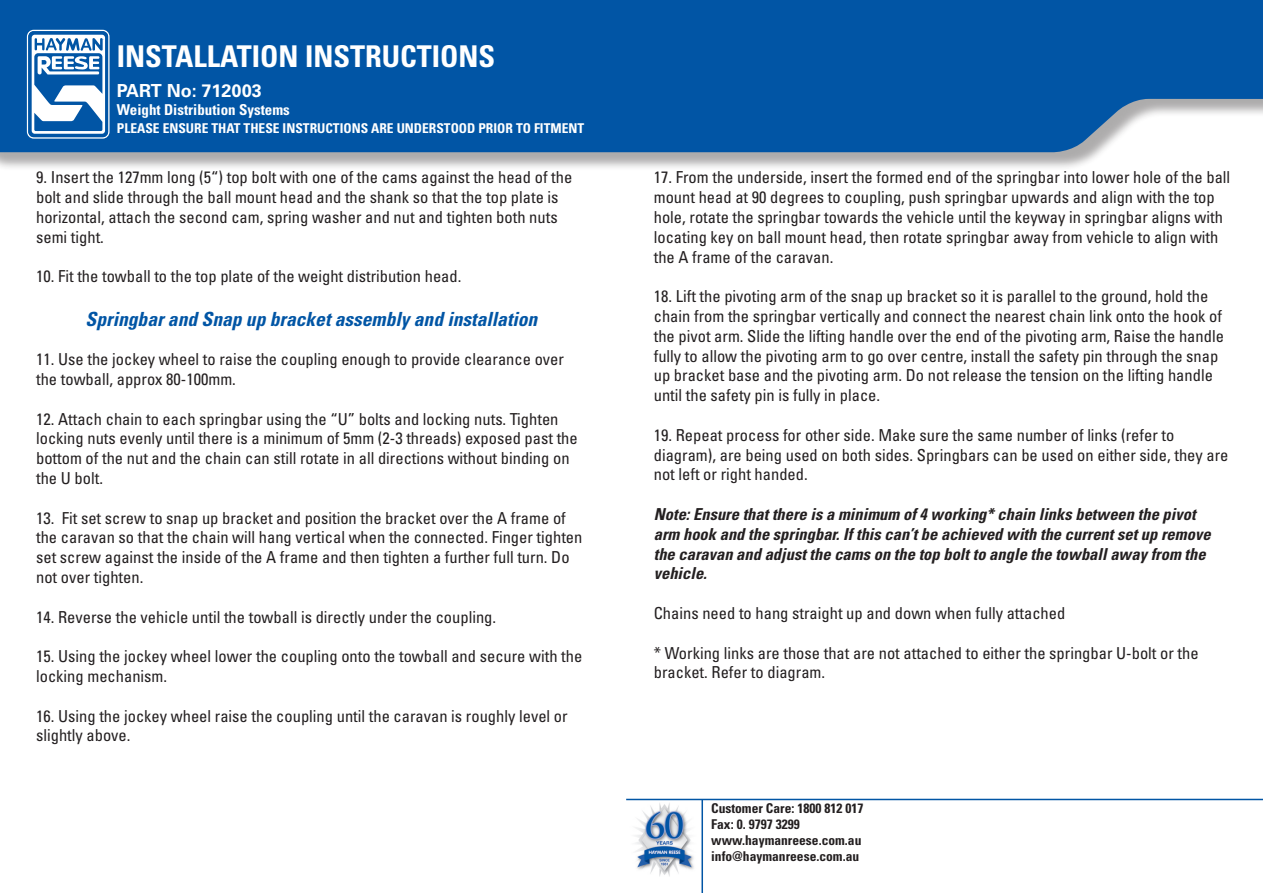
<style>
.page{position:relative;width:1263px;height:893px;background:#fff}
.page>*{position:absolute;margin:0;border:0;box-sizing:border-box;transform-origin:0 0}
.t1{font:700 condensed 30px "Univers LT Std";color:#fff}
.t2{font:italic 700 condensed 19.5px "Univers LT Std";color:#0155a5}
.t3{font:700 18px "Univers LT Std";color:#fff}
.t4{font:condensed 16.5px/19.8px "Univers LT Std";color:#231f20}
.t5{font:italic 700 condensed 16.5px/19.8px "Univers LT Std";color:#231f20}
.t6{font:700 condensed 15px "Univers LT Std";color:#fff}
.t7{font:700 condensed 13.5px/16.2px "Univers LT Std";color:#231f20}
.t8{font:700 condensed 13.5px "Univers LT Std";color:#fff}
</style>
<div class="page">
<img style="left:635px;top:803px;width:59px;height:73px">
<hr style="left:701px;top:799px;width:2px;height:94px;background:#0155a5">
<hr style="left:626px;top:799px;width:637px;height:1px;background:#0155a5">
<div style="left:0;top:2px;width:1263px;height:169px;background:#231f20;opacity:.37"></div>
<div style="left:0;top:0;width:1263px;height:152px;background:#0155a5"></div>
<svg style="left:27px;top:30px;width:83px;height:109px"></svg>
<div style="left:28px;top:31px;width:80px;height:106px;background:linear-gradient(to right,#0256a5,#0155a5);border-radius:5px"></div>
<div style="left:32px;top:35px;width:73px;height:99px;background:#fff;border-radius:3px"></div>
<svg style="left:34px;top:38px;width:69px;height:93px"></svg>
<h1 class="t1" style="left:117px;top:38px;width:380px">INSTALLATION INSTRUCTIONS</h1>
<p class="t3" style="left:117px;top:80px;width:146px">PART No: 712003</p>
<p class="t6" style="left:117px;top:101px;width:174px">Weight Distribution Systems</p>
<p class="t8" style="left:117px;top:120px;width:469px">PLEASE ENSURE THAT THESE INSTRUCTIONS ARE UNDERSTOOD PRIOR TO FITMENT</p>
<p class="t4" style="left:36px;top:167px;width:538px">9. Insert the 127mm long (5“) top bolt with one of the cams against the head of the bolt and slide through the ball mount head and the shank so that the top plate is horizontal, attach the second cam, spring washer and nut and tighten both nuts semi tight.</p>
<p class="t4" style="left:36px;top:266px;width:427px">10. Fit the towball to the top plate of the weight distribution head.</p>
<p class="t2" style="left:86px;top:307px;width:453px">Springbar and Snap up bracket assembly and installation</p>
<p class="t4" style="left:36px;top:349px;width:529px">11. Use the jockey wheel to raise the coupling enough to provide clearance over the towball, approx 80-100mm.</p>
<p class="t4" style="left:36px;top:408px;width:543px">12. Attach chain to each springbar using the “U” bolts and locking nuts. Tighten locking nuts evenly until there is a minimum of 5mm (2-3 threads) exposed past the bottom of the nut and the chain can still rotate in all directions without binding on the U bolt.</p>
<p class="t4" style="left:36px;top:507px;width:548px">13. Fit set screw to snap up bracket and position the bracket over the A frame of the caravan so that the chain will hang vertical when the connected. Finger tighten set screw against the inside of the A frame and then tighten a further full turn. Do not over tighten.</p>
<p class="t4" style="left:36px;top:606px;width:462px">14. Reverse the vehicle until the towball is directly under the coupling.</p>
<p class="t4" style="left:36px;top:646px;width:548px">15. Using the jockey wheel lower the coupling onto the towball and secure with the locking mechanism.</p>
<p class="t4" style="left:36px;top:705px;width:533px">16. Using the jockey wheel raise the coupling until the caravan is roughly level or slightly above.</p>
<p class="t4" style="left:654px;top:167px;width:578px">17. From the underside, insert the formed end of the springbar into lower hole of the ball mount head at 90 degrees to coupling, push springbar upwards and align with the top hole, rotate the springbar towards the vehicle until the keyway in springbar aligns with locating key on ball mount head, then rotate springbar away from vehicle to align with the A frame of the caravan.</p>
<p class="t4" style="left:654px;top:286px;width:572px">18. Lift the pivoting arm of the snap up bracket so it is parallel to the ground, hold the chain from the springbar vertically and connect the nearest chain link onto the hook of the pivot arm. Slide the lifting handle over the end of the pivoting arm, Raise the handle fully to allow the pivoting arm to go over centre, install the safety pin through the snap up bracket base and the pivoting arm. Do not release the tension on the lifting handle until the safety pin is fully in place.</p>
<p class="t4" style="left:654px;top:425px;width:576px">19. Repeat process for other side. Make sure the same number of links (refer to diagram), are being used on both sides. Springbars can be used on either side, they are not left or right handed.</p>
<p class="t5" style="left:654px;top:504px;width:558px">Note: Ensure that there is a minimum of 4 working* chain links between the pivot arm hook and the springbar. If this can’t be achieved with the current set up remove the caravan and adjust the cams on the top bolt to angle the towball away from the vehicle.</p>
<p class="t4" style="left:654px;top:603px;width:413px">Chains need to hang straight up and down when fully attached</p>
<p class="t4" style="left:654px;top:642px;width:546px">* Working links are those that are not attached to either the springbar U-bolt or the bracket. Refer to diagram.</p>
<p class="t7" style="left:711px;top:800px;width:154px">Customer Care: 1800 812 017<br>Fax: 0. 9797 3299 www.haymanreese.com.au info@haymanreese.com.au</p>
</div>
